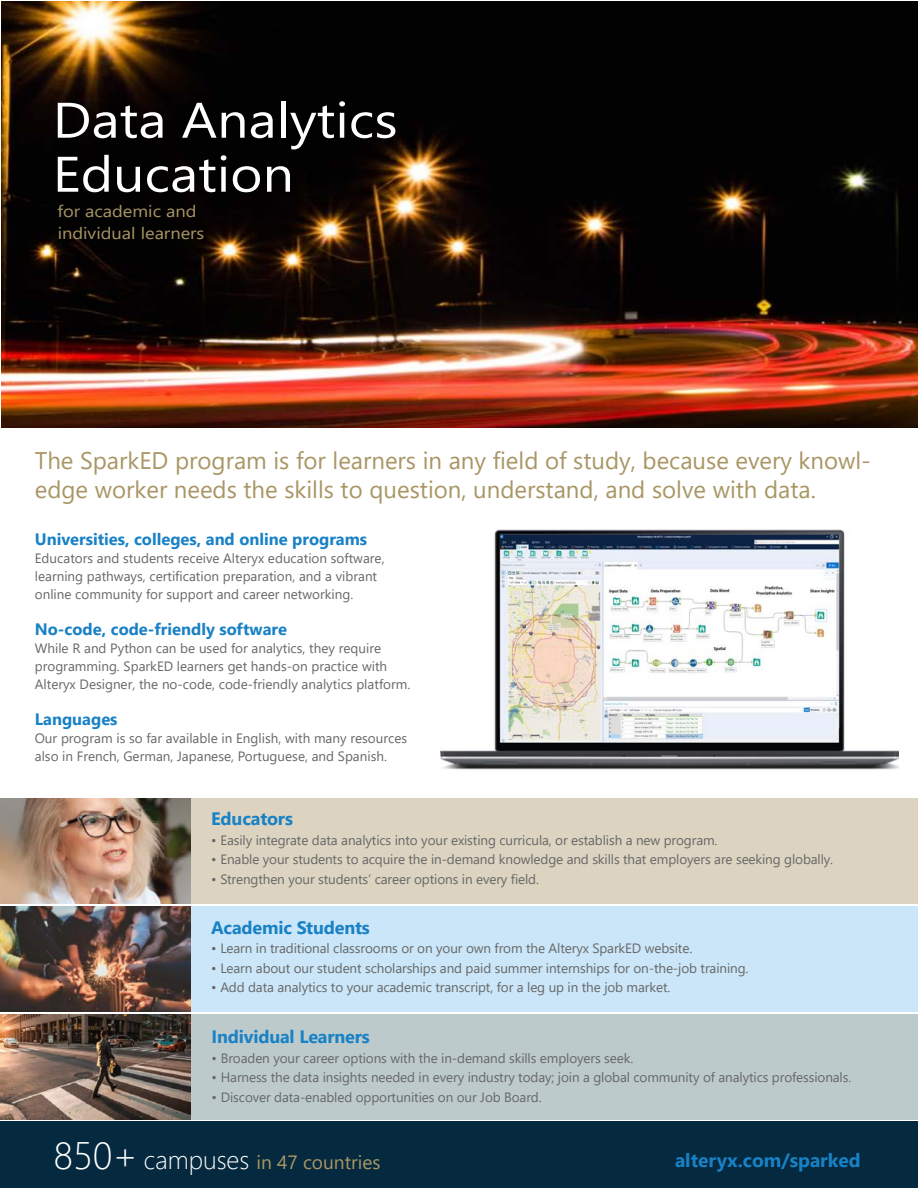
<style>
.page{position:relative;width:918px;height:1188px;background:#fff}
.page>*{position:absolute;margin:0;border:0;box-sizing:border-box;transform-origin:0 0}
.t1{font:49.8px/54px "Segoe UI";color:#fff;scale:1.11 1}
.t2{font:24px/28.8px "Segoe UI";color:#a99665}
.t3{font:19.2px "Segoe UI";color:#a99665}
.t4{font:700 19.2px "Segoe UI";color:#1981c5}
.t5{font:700 18px "Segoe UI";letter-spacing:-.01em;color:#1981c5}
.t6{font:700 16.5px "Segoe UI";color:#1981c5}
.t7{font:16.5px/22.5px "Segoe UI";color:#a99665;scale:1.11 1}
.t8{font:13.5px/18px "Segoe UI";letter-spacing:-.01em;color:#676767}
.s1{font-weight:300;font-size:38.25px;color:#fff}
.s2{font-weight:300;font-size:25.5px;color:#fff}
</style>
<div class="page">
<img style="left:1px;top:1px;width:917px;height:427px">
<div style="left:46px;top:799px;width:872px;height:105px;background:#dcd4c1"></div>
<div style="left:46px;top:906px;width:872px;height:106px;background:#cae6f8"></div>
<div style="left:46px;top:1014px;width:872px;height:105px;background:#bccacc"></div>
<img style="left:0;top:799px;width:191px;height:105px">
<img style="left:1px;top:906px;width:190px;height:106px">
<img style="left:0;top:1014px;width:191px;height:105px">
<div style="left:0;top:1122px;width:918px;height:66px;background:#05293e"></div>
<img style="left:441px;top:529px;width:457px;height:241px">
<h1 class="t1" style="left:53px;top:89px;width:312px">Data Analytics<br>Education</h1>
<p class="t7" style="left:57px;top:198px;width:134px">for academic and individual learners</p>
<h2 class="t2" style="left:35px;top:444px;width:838px">The SparkED program is for learners in any field of study, because every knowl&shy;edge worker needs the skills to question, understand, and solve with data.</h2>
<p class="t6" style="left:35px;top:523px;width:334px">Universities, colleges, and online programs</p>
<p class="t8" style="left:35px;top:548px;width:351px">Educators and students receive Alteryx education software, learning pathways, certification preparation, and a vibrant online community for support and career networking.</p>
<p class="t6" style="left:35px;top:613px;width:254px">No-code, code-friendly software</p>
<p class="t8" style="left:35px;top:638px;width:377px">While R and Python can be used for analytics, they require programming. SparkED learners get hands-on practice with<br>Alteryx Designer, the no-code, code-friendly analytics platform.</p>
<p class="t6" style="left:35px;top:703px;width:84px">Languages</p>
<p class="t8" style="left:35px;top:728px;width:374px">Our program is so far available in English, with many resources also in French, German, Japanese, Portuguese, and Spanish.</p>
<h3 class="t5" style="left:211px;top:802px;width:83px">Educators</h3>
<p class="t8" style="left:211px;top:830px;width:508px">• Easily integrate data analytics into your existing curricula, or establish a new program.</p>
<p class="t8" style="left:211px;top:849px;width:623px">• Enable your students to acquire the in-demand knowledge and skills that employers are seeking globally.</p>
<p class="t8" style="left:211px;top:869px;width:329px">• Strengthen your students’ career options in every field.</p>
<h3 class="t5" style="left:211px;top:910px;width:160px">Academic Students</h3>
<p class="t8" style="left:211px;top:938px;width:483px">• Learn in traditional classrooms or on your own from the Alteryx SparkED website.</p>
<p class="t8" style="left:211px;top:958px;width:539px">• Learn about our student scholarships and paid summer internships for on-the-job training.</p>
<p class="t8" style="left:211px;top:977px;width:461px">• Add data analytics to your academic transcript, for a leg up in the job market.</p>
<h3 class="t5" style="left:212px;top:1020px;width:160px">Individual Learners</h3>
<p class="t8" style="left:212px;top:1048px;width:423px">• Broaden your career options with the in-demand skills employers seek.</p>
<p class="t8" style="left:212px;top:1067px;width:641px">• Harness the data insights needed in every industry today; join a global community of analytics professionals.</p>
<p class="t8" style="left:212px;top:1087px;width:332px">• Discover data-enabled opportunities on our Job Board.</p>
<h3 class="t3" style="left:54px;top:1144px;width:329px"><span class="s1">850+</span> <span class="s2">campuses</span> in 47 countries</h3>
<h3 class="t4" style="left:675px;top:1142px;width:187px">alteryx.com/sparked</h3>
</div>
